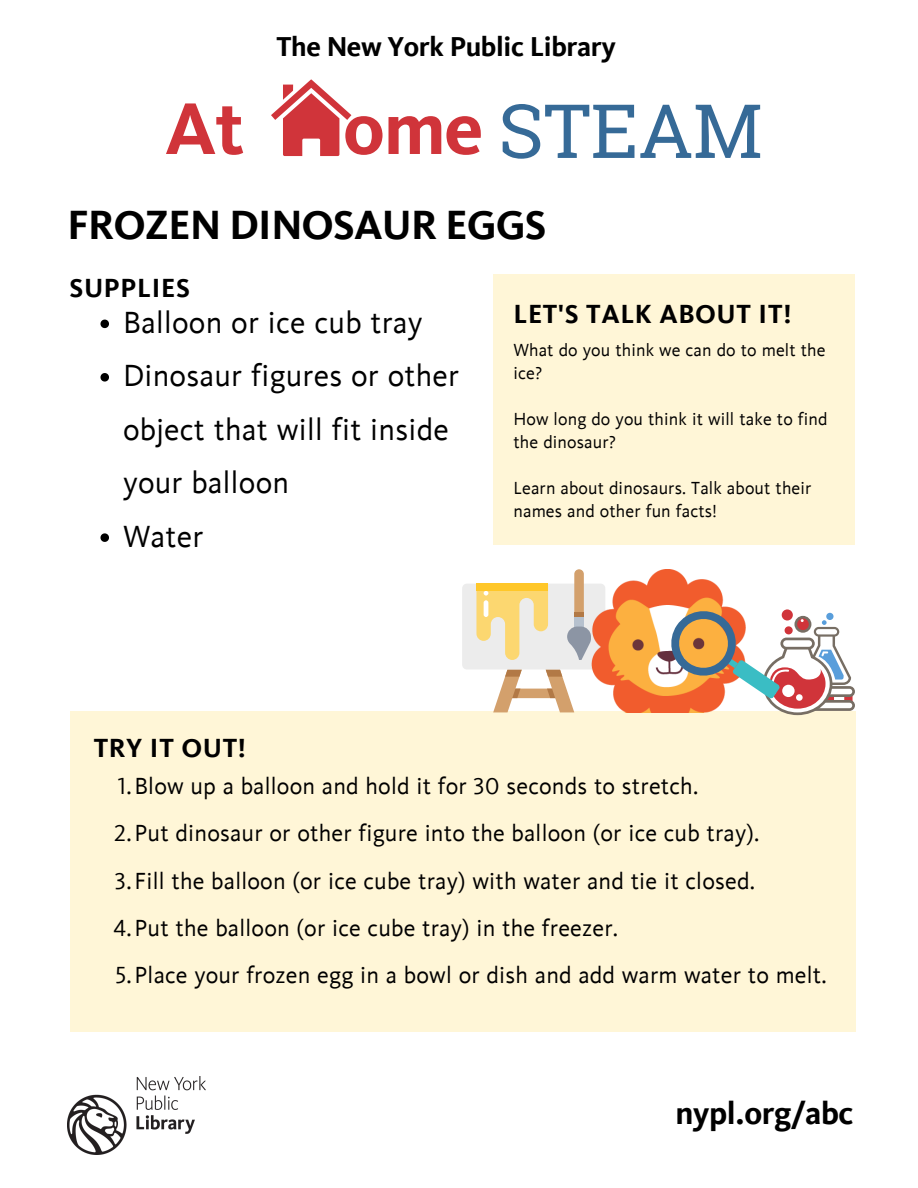
<style>
.page{position:relative;width:918px;height:1188px;background:#fff}
.page>*{position:absolute;margin:0;border:0;box-sizing:border-box;transform-origin:0 0}
.t1{font:700 75.9px "Kievitfor NYPL";color:#d0343a}
.t2{font:74.85px "Roboto Slab";color:#366a97}
.t3{font:700 42px "Kievitfor NYPL";color:#000}
.t4{font:700 32.4px "Kievitfor NYPL";color:#000}
.t5{font:31.5px/53.4px "Kievitfor NYPL";letter-spacing:.02em;color:#000}
.t6{font:700 28.05px "Kievitfor NYPL";color:#000}
.t7{font:700 27px "Kievitfor NYPL";letter-spacing:.04em;color:#000}
.t8{font:24px/47.2px "Kievitfor NYPL";letter-spacing:.02em;color:#000}
.t9{font:18px/23.1px "Kievitfor NYPL";letter-spacing:.02em;color:#000}
</style>
<div class="page">
<img style="left:68px;top:1077px;width:138px;height:77px">
<div style="left:70px;top:711px;width:786px;height:321px;background:#fff6d7"></div>
<div style="left:493px;top:274px;width:361px;height:270px;background:#fff6d7"></div>
<svg style="left:100px;top:320px;width:9px;height:8px"></svg>
<svg style="left:100px;top:373px;width:9px;height:9px"></svg>
<svg style="left:100px;top:533px;width:9px;height:9px"></svg>
<svg style="left:493px;top:670px;width:81px;height:42px"></svg>
<div style="left:462px;top:584px;width:143px;height:86px;background:#ececec;border-radius:5px"></div>
<svg style="left:567px;top:572px;width:8px;height:78px"></svg>
<svg style="left:476px;top:591px;width:72px;height:69px"></svg>
<div style="left:476px;top:584px;width:72px;height:7px;background:#ffc729"></div>
<hr style="left:484px;top:600px;width:4px;height:17px;background:#fff;border-radius:2px">
<img style="left:575px;top:569px;width:149px;height:143px">
<svg style="left:662px;top:602px;width:193px;height:113px"></svg>
<svg style="left:271px;top:79px;width:80px;height:77px"></svg>
<h1 class="t1" style="left:165px;top:92px;width:80px">At</h1>
<p class="t6" style="left:277px;top:33px;width:341px">The New York Public Library</p>
<h1 class="t1" style="left:343px;top:92px;width:141px">ome</h1>
<h2 class="t2" style="left:498px;top:80px;width:266px">STEAM</h2>
<h3 class="t3" style="left:68px;top:205px;width:480px">FROZEN DINOSAUR EGGS</h3>
<p class="t7" style="left:70px;top:275px;width:122px">SUPPLIES</p>
<h3 class="t5" style="left:123px;top:298px;width:337px">Balloon or ice cub tray<br>Dinosaur figures or other object that will fit inside your balloon<br>Water</h3>
<p class="t7" style="left:513px;top:301px;width:279px">LET'S TALK ABOUT IT!</p>
<p class="t9" style="left:513px;top:340px;width:313px">What do you think we can do to melt the ice?</p>
<p class="t9" style="left:513px;top:409px;width:315px">How long do you think it will take to find the dinosaur?</p>
<p class="t9" style="left:513px;top:478px;width:299px">Learn about dinosaurs. Talk about their names and other fun facts!</p>
<p class="t7" style="left:94px;top:735px;width:154px">TRY IT OUT!</p>
<p class="t8" style="left:113px;top:764px;width:715px">1.Blow up a balloon and hold it for 30 seconds to stretch.<br>2.Put dinosaur or other figure into the balloon (or ice cub tray).<br>3.Fill the balloon (or ice cube tray) with water and tie it closed.<br>4.Put the balloon (or ice cube tray) in the freezer.<br>5.Place your frozen egg in a bowl or dish and add warm water to melt.</p>
<h3 class="t4" style="left:675px;top:1098px;width:179px">nypl.org/abc</h3>
</div>
